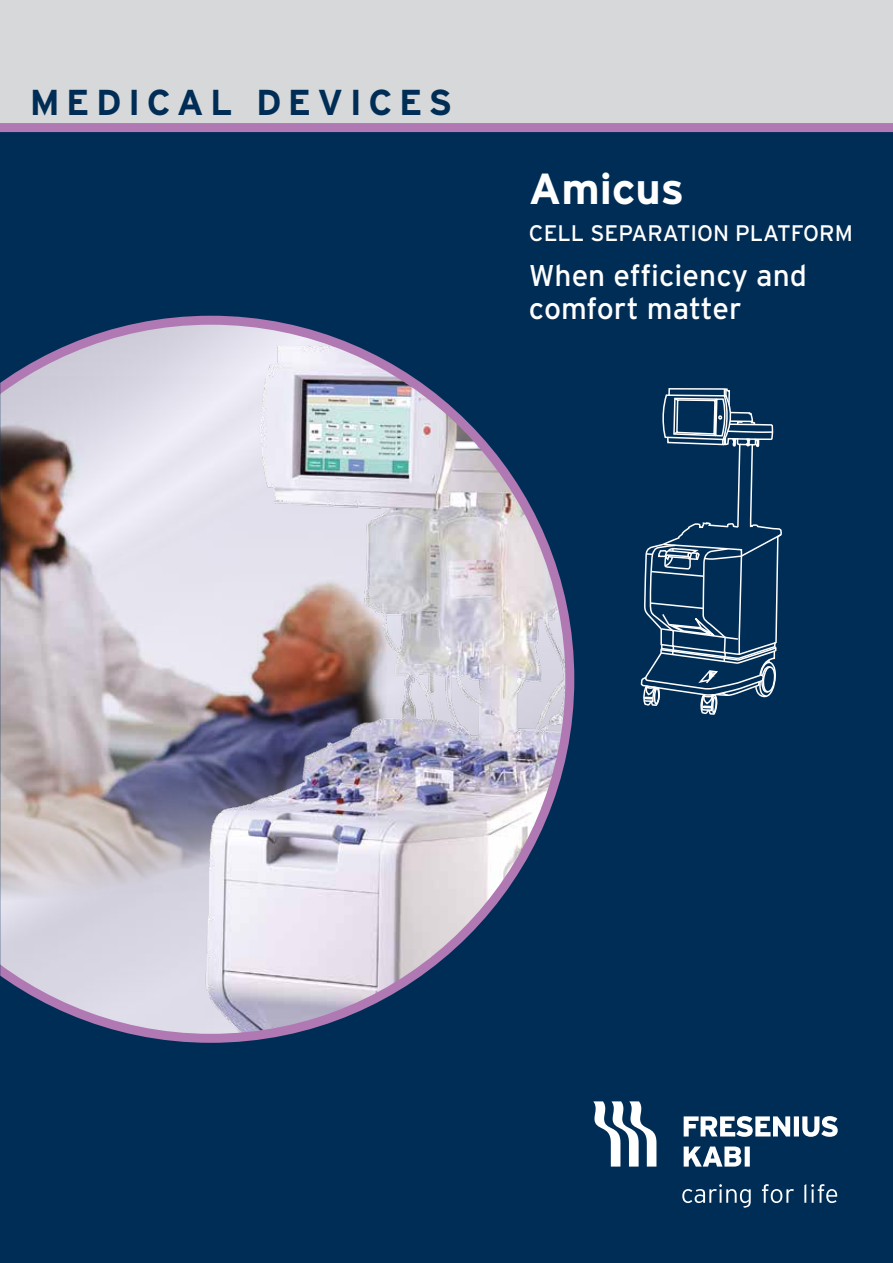
<style>
.page{position:relative;width:893px;height:1263px;background:#fff}
.page>*{position:absolute;margin:0;border:0;box-sizing:border-box;transform-origin:0 0}
.t1{font:700 43.5px "Interstate";color:#fff}
.t2{font:700 36px "Interstate";letter-spacing:.18em;color:#002d55}
.t3{font:30px/33px "Interstate";color:#fff}
.t4{font:22.5px "Interstate";color:#fff}
</style>
<div class="page">
<div style="left:0;top:128px;width:893px;height:1135px;background:#002d55"></div>
<img style="left:1px;top:316px;width:573px;height:727px">
<svg style="left:0;top:382px;width:1px;height:594px"></svg>
<div style="left:0;top:0;width:893px;height:128px;background:#d7d8d9"></div>
<svg style="left:593px;top:1101px;width:63px;height:65px"></svg>
<svg style="left:684px;top:1146px;width:66px;height:20px"></svg>
<svg style="left:684px;top:1116px;width:154px;height:21px"></svg>
<svg style="left:682px;top:1184px;width:155px;height:24px"></svg>
<div style="left:0;top:123px;width:893px;height:9px;background:#b079b3"></div>
<svg style="left:642px;top:388px;width:140px;height:327px"></svg>
<p class="t2" style="left:30px;top:83px;width:424px">MEDICAL DEVICES</p>
<h1 class="t1" style="left:529px;top:164px;width:157px">Amicus</h1>
<p class="t4" style="left:529px;top:221px;width:326px">CELL SEPARATION PLATFORM</p>
<p class="t3" style="left:529px;top:258px;width:279px">When efficiency and comfort matter</p>
</div>
